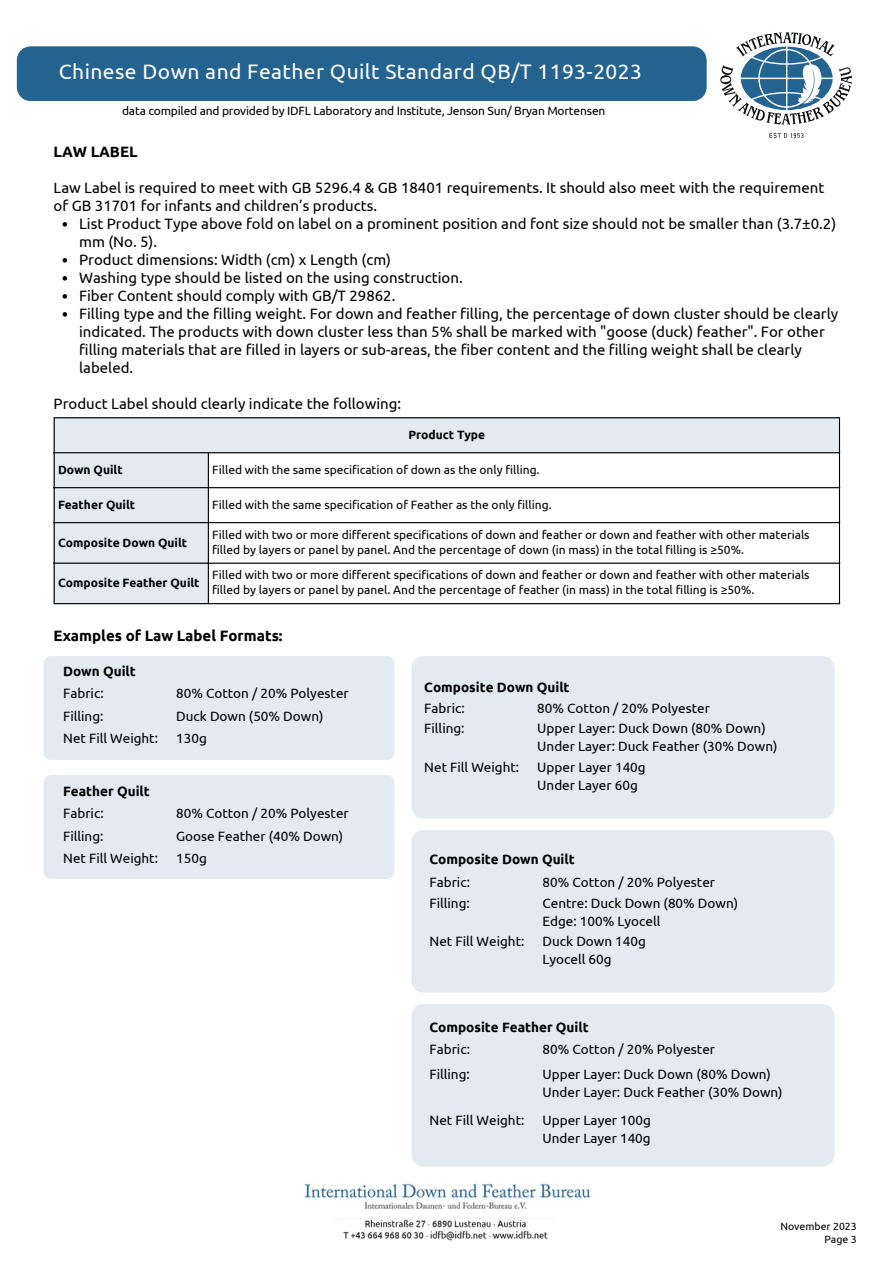
<style>
.page{position:relative;width:894px;height:1264px;background:#fff}
.page>*{position:absolute;margin:0;border:0;box-sizing:border-box;transform-origin:0 0}
.t1{font:21px "Ubuntu";letter-spacing:.02em;color:#fff}
.t2{font:15px/18px "Ubuntu";color:#000}
.t3{font:700 15px "Ubuntu";color:#000}
.t4{font:13.5px "Ubuntu";color:#000}
.t5{font:700 13.5px "Ubuntu";color:#000}
.t6{font:12px/15px "Ubuntu";color:#000}
.t7{font:700 12px "Ubuntu";color:#000}
.t8{font:10.5px "Ubuntu";color:#000}
</style>
<div class="page">
<img style="left:304px;top:1183px;width:286px;height:15px">
<img style="left:364px;top:1202px;width:163px;height:7px">
<img style="left:334px;top:1218px;width:218px;height:23px">
<div style="left:17px;top:47px;width:689px;height:54px;background:#246390;border-radius:13px"></div>
<div style="left:17px;top:47px;width:689px;height:54px;border:1px solid #246390;border-radius:13px"></div>
<svg style="left:720px;top:32px;width:131px;height:92px"></svg>
<svg style="left:769px;top:133px;width:34px;height:5px"></svg>
<svg style="left:55px;top:418px;width:783px;height:185px"></svg>
<hr style="left:54px;top:418px;width:1px;height:185px;background:#000">
<hr style="left:208px;top:453px;width:1px;height:150px;background:#000">
<hr style="left:838px;top:418px;width:1px;height:185px;background:#000">
<hr style="left:54px;top:417px;width:785px;height:1px;background:#000">
<hr style="left:54px;top:452px;width:785px;height:1px;background:#000">
<hr style="left:54px;top:487px;width:785px;height:1px;background:#000">
<hr style="left:54px;top:522px;width:785px;height:1px;background:#000">
<hr style="left:54px;top:562px;width:785px;height:1px;background:#000">
<hr style="left:54px;top:603px;width:785px;height:1px;background:#000">
<svg style="left:63px;top:222px;width:4px;height:4px"></svg>
<svg style="left:63px;top:258px;width:4px;height:4px"></svg>
<svg style="left:63px;top:276px;width:4px;height:4px"></svg>
<svg style="left:63px;top:294px;width:4px;height:4px"></svg>
<svg style="left:63px;top:312px;width:4px;height:4px"></svg>
<h5 class="t1" style="left:59px;top:60px;width:584px">Chinese Down and Feather Quilt Standard QB/T 1193-2023</h5>
<p class="t6" style="left:122px;top:103px;width:485px">data compiled and provided by IDFL Laboratory and Institute, Jenson Sun/ Bryan Mortensen</p>
<p class="t3" style="left:54px;top:143px;width:85px">LAW LABEL</p>
<p class="t2" style="left:54px;top:178px;width:772px">Law Label is required to meet with GB 5296.4 &amp; GB 18401 requirements. It should also meet with the requirement of GB 31701 for infants and children’s products.</p>
<p class="t2" style="left:79px;top:214px;width:758px">List Product Type above fold on label on a prominent position and font size should not be smaller than (3.7±0.2) mm (No. 5).</p>
<p class="t2" style="left:79px;top:250px;width:313px">Product dimensions: Width (cm) x Length (cm)</p>
<p class="t2" style="left:79px;top:268px;width:385px">Washing type should be listed on the using construction.</p>
<p class="t2" style="left:79px;top:286px;width:318px">Fiber Content should comply with GB/T 29862.</p>
<p class="t2" style="left:79px;top:304px;width:760px">Filling type and the filling weight. For down and feather filling, the percentage of down cluster should be clearly indicated. The products with down cluster less than 5% shall be marked with "goose (duck) feather". For other filling materials that are filled in layers or sub-areas, the fiber content and the filling weight shall be clearly labeled.</p>
<p class="t2" style="left:54px;top:394px;width:349px">Product Label should clearly indicate the following:</p>
<h2 class="t7" style="left:408px;top:427px;width:78px">Product Type</h2>
<h4 class="t7" style="left:58px;top:462px;width:66px">Down Quilt</h4>
<p class="t6" style="left:212px;top:462px;width:329px">Filled with the same specification of down as the only filling.</p>
<p class="t7" style="left:58px;top:497px;width:79px">Feather Quilt</p>
<p class="t6" style="left:212px;top:496px;width:341px">Filled with the same specification of Feather as the only filling.</p>
<p class="t7" style="left:58px;top:535px;width:131px">Composite Down Quilt</p>
<p class="t6" style="left:212px;top:526px;width:598px">Filled with two or more different specifications of down and feather or down and feather with other materials filled by layers or panel by panel. And the percentage of down (in mass) in the total filling is ≥50%.</p>
<h4 class="t7" style="left:58px;top:576px;width:143px">Composite Feather Quilt</h4>
<p class="t6" style="left:212px;top:567px;width:598px">Filled with two or more different specifications of down and feather or down and feather with other materials filled by layers or panel by panel. And the percentage of feather (in mass) in the total filling is ≥50%.</p>
<p class="t3" style="left:54px;top:627px;width:230px">Examples of Law Label Formats:</p>
<p class="t5" style="left:63px;top:663px;width:74px">Down Quilt</p>
<p class="t4" style="left:63px;top:686px;width:42px">Fabric:</p>
<p class="t4" style="left:176px;top:686px;width:174px">80% Cotton / 20% Polyester</p>
<p class="t4" style="left:63px;top:708px;width:42px">Filling:</p>
<p class="t4" style="left:176px;top:708px;width:149px">Duck Down (50% Down)</p>
<p class="t4" style="left:63px;top:730px;width:96px">Net Fill Weight:</p>
<p class="t4" style="left:176px;top:730px;width:32px">130g</p>
<p class="t5" style="left:424px;top:679px;width:147px">Composite Down Quilt</p>
<p class="t4" style="left:424px;top:700px;width:42px">Fabric:</p>
<p class="t4" style="left:537px;top:700px;width:174px">80% Cotton / 20% Polyester</p>
<p class="t4" style="left:424px;top:721px;width:42px">Filling:</p>
<p class="t4" style="left:537px;top:721px;width:230px">Upper Layer: Duck Down (80% Down)</p>
<p class="t4" style="left:537px;top:739px;width:242px">Under Layer: Duck Feather (30% Down)</p>
<p class="t4" style="left:424px;top:759px;width:96px">Net Fill Weight:</p>
<p class="t4" style="left:537px;top:759px;width:110px">Upper Layer 140g</p>
<p class="t4" style="left:537px;top:777px;width:102px">Under Layer 60g</p>
<p class="t5" style="left:63px;top:783px;width:88px">Feather Quilt</p>
<p class="t4" style="left:63px;top:805px;width:42px">Fabric:</p>
<p class="t4" style="left:176px;top:805px;width:174px">80% Cotton / 20% Polyester</p>
<p class="t4" style="left:63px;top:828px;width:42px">Filling:</p>
<p class="t4" style="left:176px;top:828px;width:169px">Goose Feather (40% Down)</p>
<p class="t4" style="left:63px;top:850px;width:96px">Net Fill Weight:</p>
<p class="t4" style="left:176px;top:850px;width:32px">150g</p>
<p class="t5" style="left:429px;top:851px;width:147px">Composite Down Quilt</p>
<p class="t4" style="left:429px;top:874px;width:42px">Fabric:</p>
<p class="t4" style="left:542px;top:874px;width:174px">80% Cotton / 20% Polyester</p>
<p class="t4" style="left:429px;top:895px;width:42px">Filling:</p>
<p class="t4" style="left:542px;top:895px;width:197px">Centre: Duck Down (80% Down)</p>
<p class="t4" style="left:542px;top:913px;width:119px">Edge: 100% Lyocell</p>
<p class="t4" style="left:429px;top:933px;width:96px">Net Fill Weight:</p>
<p class="t4" style="left:542px;top:933px;width:105px">Duck Down 140g</p>
<p class="t4" style="left:542px;top:951px;width:71px">Lyocell 60g</p>
<p class="t5" style="left:429px;top:1019px;width:161px">Composite Feather Quilt</p>
<p class="t4" style="left:429px;top:1041px;width:42px">Fabric:</p>
<p class="t4" style="left:542px;top:1041px;width:174px">80% Cotton / 20% Polyester</p>
<p class="t4" style="left:429px;top:1065px;width:42px">Filling:</p>
<p class="t4" style="left:542px;top:1065px;width:230px">Upper Layer: Duck Down (80% Down)</p>
<p class="t4" style="left:542px;top:1083px;width:242px">Under Layer: Duck Feather (30% Down)</p>
<p class="t4" style="left:429px;top:1112px;width:96px">Net Fill Weight:</p>
<p class="t4" style="left:542px;top:1112px;width:110px">Upper Layer 100g</p>
<p class="t4" style="left:542px;top:1130px;width:110px">Under Layer 140g</p>
<p class="t8" style="left:780px;top:1219px;width:78px">November 2023</p>
<p class="t8" style="left:824px;top:1232px;width:34px">Page 3</p>
</div>
